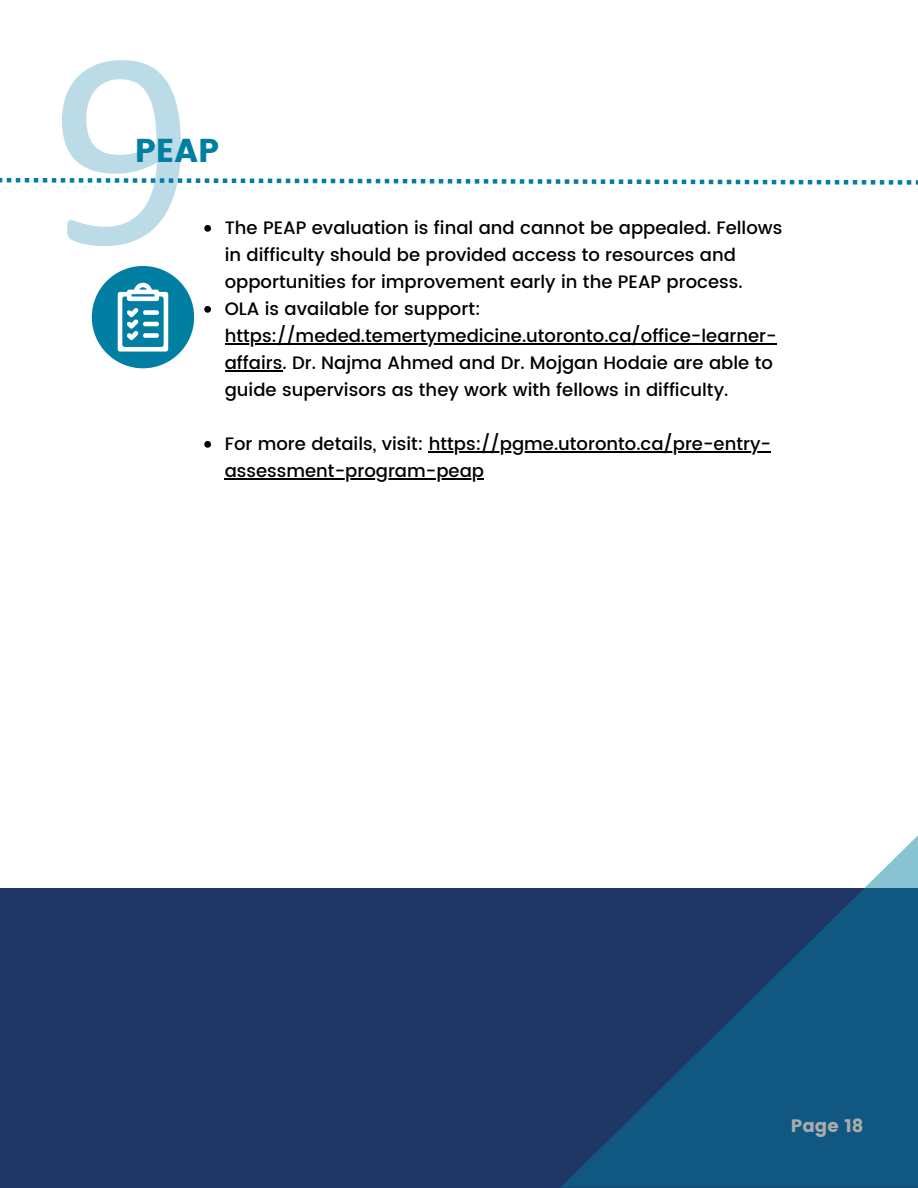
<style>
.page{position:relative;width:918px;height:1188px;background:#fff}
.page>*{position:absolute;margin:0;border:0;box-sizing:border-box;transform-origin:0 0}
.t1{font:286.05px "Calibri";color:#007fa3}
.t2{font:33px "Poppins";color:#007fa3}
.t3{font:500 18px/27px "Poppins";color:#000}
.t4{font:18px "Poppins";color:#ababab}
</style>
<div class="page">
<div style="left:92px;top:266px;width:102px;height:102px;background:#007fa3;border-radius:50%"></div>
<div style="left:0;top:888px;width:918px;height:300px;background:#1e3765"></div>
<svg style="left:0;top:178px;width:918px;height:7px"></svg>
<svg style="left:561px;top:835px;width:357px;height:353px"></svg>
<svg style="left:204px;top:225px;width:7px;height:7px"></svg>
<svg style="left:204px;top:306px;width:7px;height:7px"></svg>
<hr style="left:225px;top:343px;width:552px;height:1px;background:#000">
<hr style="left:225px;top:370px;width:57px;height:1px;background:#000">
<svg style="left:204px;top:441px;width:7px;height:7px"></svg>
<hr style="left:429px;top:451px;width:342px;height:1px;background:#000">
<hr style="left:225px;top:478px;width:259px;height:1px;background:#000">
<svg style="left:118px;top:283px;width:50px;height:68px"></svg>
<h1 class="t1" style="left:51px;top:29px;width:146px">9</h1>
<h2 class="t2" style="left:135px;top:131px;width:86px">PEAP</h2>
<p class="t3" style="left:225px;top:214px;width:559px">The PEAP evaluation is final and cannot be appealed. Fellows in difficulty should be provided access to resources and opportunities for improvement early in the PEAP process.<br>OLA is available for support: https://meded.temertymedicine.utoronto.ca/office-learner&shy;affairs. Dr. Najma Ahmed and Dr. Mojgan Hodaie are able to guide supervisors as they work with fellows in difficulty.</p>
<p class="t3" style="left:225px;top:430px;width:548px">For more details, visit: https://pgme.utoronto.ca/pre-entry&shy;assessment-program-peap</p>
<p class="t4" style="left:791px;top:1115px;width:74px">Page 18</p>
</div>
